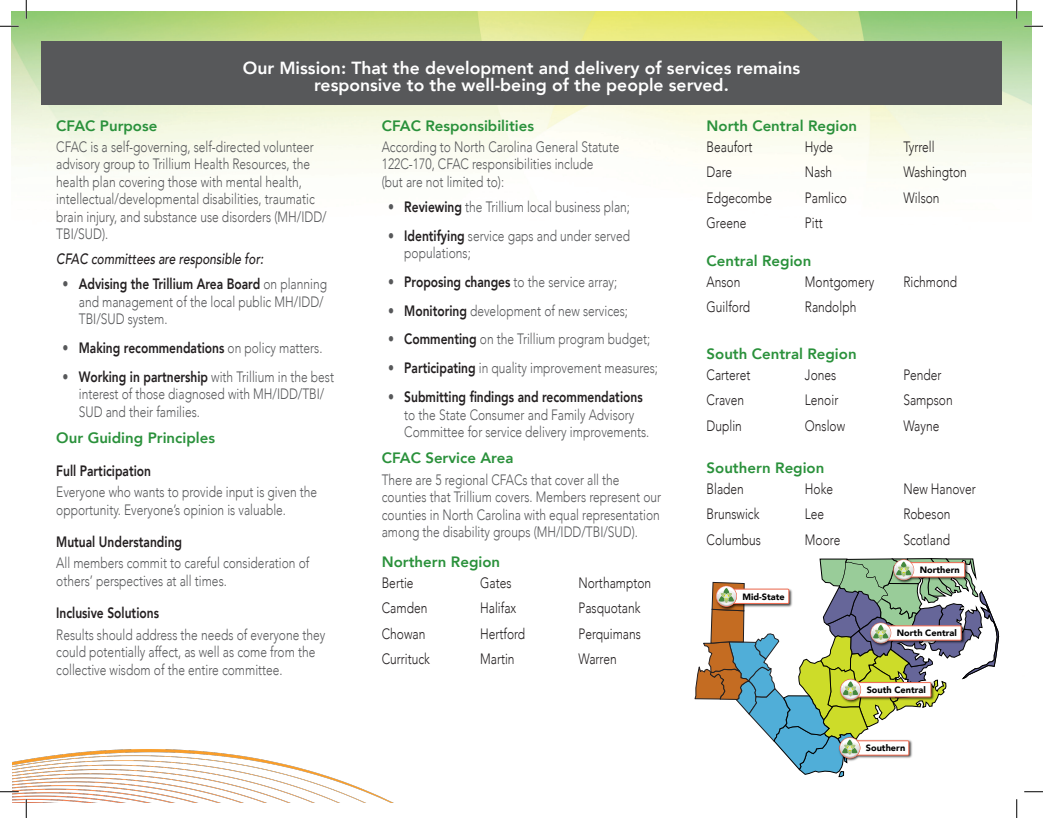
<style>
.page{position:relative;width:1043px;height:818px;background:#fff}
.page>*{position:absolute;margin:0;border:0;box-sizing:border-box;transform-origin:0 0}
.grey__white_all_caps{font:800 17.5px/17.5px "Avenir";color:#fff;text-align:center}
.Body_Text_Document__minon{font:300 15px/17.5px "Avenir";color:#57585a;scale:.8 1}
.Body_Text_Document__Avenir{font:300 15px "Avenir";color:#231f20;scale:.8 1}
.Section_Header__Toc_Header___1{font:800 15px "Avenir";color:#2a913b}
.call_out{font:800 15px "Avenir";color:#231f20;scale:.8 1}
.Bullett_Header{font:italic 500 15px "Avenir";color:#231f20;scale:.8 1}
.t1{font:900 9.12px "Avenir";color:#000}
.s1{font-weight:800;color:#231f20}
.s2{font-weight:300;color:#57585a}
</style>
<div class="page">
<img style="left:11px;top:11px;width:1020px;height:791px">
<img style="left:12px;top:734px;width:415px;height:68px">
<div style="left:41px;top:41px;width:960px;height:63px;background:#57585a"></div>
<img style="left:891px;top:557px;width:78px;height:1px">
<svg style="left:694px;top:558px;width:305px;height:219px"></svg>
<svg style="left:0;top:25px;width:19px;height:2px"></svg>
<svg style="left:1024px;top:25px;width:18px;height:2px"></svg>
<svg style="left:0;top:790px;width:19px;height:2px"></svg>
<svg style="left:1024px;top:790px;width:18px;height:2px"></svg>
<svg style="left:25px;top:0;width:2px;height:19px"></svg>
<svg style="left:25px;top:799px;width:2px;height:19px"></svg>
<svg style="left:1015px;top:0;width:2px;height:19px"></svg>
<svg style="left:1015px;top:799px;width:2px;height:19px"></svg>
<p class="grey__white_all_caps" style="left:243px;top:59px;width:559px">Our Mission: That the development and delivery of services remains responsive to the well-being of the people served.</p>
<p class="Section_Header__Toc_Header___1" style="left:56px;top:114px;width:103px">CFAC Purpose</p>
<p class="Body_Text_Document__minon" style="left:56px;top:138px;width:339px">CFAC is a self-governing, self-directed volunteer advisory group to Trillium Health Resources, the health plan covering those with mental health, intellectual/developmental disabilities, traumatic brain injury, and substance use disorders (MH/IDD/ TBI/SUD).</p>
<p class="Bullett_Header" style="left:56px;top:250px;width:260px">CFAC committees are responsible for:</p>
<p class="Body_Text_Document__minon" style="left:79px;top:275px;width:312px;text-indent:-16px">• <span class="s1">Advising the Trillium Area Board</span> on planning and management of the local public MH/IDD/<br>TBI/SUD system.</p>
<p class="call_out" style="left:62px;top:336px;width:326px"><span class="s2">•</span> Making recommendations <span class="s2">on policy matters.</span></p>
<p class="Body_Text_Document__minon" style="left:79px;top:368px;width:320px;text-indent:-16px">• <span class="s1">Working in partnership</span> with Trillium in the best interest of those diagnosed with MH/IDD/TBI/<br>SUD and their families.</p>
<p class="Section_Header__Toc_Header___1" style="left:56px;top:426px;width:160px">Our Guiding Principles</p>
<p class="call_out" style="left:56px;top:459px;width:120px">Full Participation</p>
<p class="Body_Text_Document__minon" style="left:56px;top:483px;width:328px">Everyone who wants to provide input is given the opportunity. Everyone’s opinion is valuable.</p>
<p class="call_out" style="left:56px;top:530px;width:159px">Mutual Understanding</p>
<p class="Body_Text_Document__minon" style="left:56px;top:554px;width:318px">All members commit to careful consideration of others’ perspectives at all times.</p>
<p class="call_out" style="left:56px;top:601px;width:130px">Inclusive Solutions</p>
<p class="Body_Text_Document__minon" style="left:56px;top:625px;width:338px">Results should address the needs of everyone they could potentially affect, as well as come from the collective wisdom of the entire committee.</p>
<p class="Section_Header__Toc_Header___1" style="left:382px;top:114px;width:154px">CFAC Responsibilities</p>
<p class="Body_Text_Document__minon" style="left:382px;top:138px;width:299px">According to North Carolina General Statute<br>122C-170, CFAC responsibilities include<br>(but are not limited to):</p>
<p class="Body_Text_Document__minon" style="left:388px;top:198px;width:304px">• <span class="s1">Reviewing</span> the Trillium local business plan;</p>
<p class="Body_Text_Document__minon" style="left:404px;top:227px;width:284px;text-indent:-16px">• <span class="s1">Identifying</span> service gaps and under served populations;</p>
<p class="Body_Text_Document__minon" style="left:388px;top:273px;width:288px">• <span class="s1">Proposing changes</span> to the service array;</p>
<p class="Body_Text_Document__minon" style="left:388px;top:302px;width:301px">• <span class="s1">Monitoring</span> development of new services;</p>
<p class="Body_Text_Document__minon" style="left:388px;top:330px;width:329px">• <span class="s1">Commenting</span> on the Trillium program budget;</p>
<p class="Body_Text_Document__minon" style="left:388px;top:359px;width:339px">• <span class="s1">Participating</span> in quality improvement measures;</p>
<p class="Body_Text_Document__minon" style="left:404px;top:388px;width:308px;text-indent:-16px">• <span class="s1">Submitting findings and recommendations </span>to the State Consumer and Family Advisory<br>Committee for service delivery improvements.</p>
<p class="Section_Header__Toc_Header___1" style="left:382px;top:446px;width:133px">CFAC Service Area</p>
<p class="Body_Text_Document__minon" style="left:382px;top:470px;width:351px">There are 5 regional CFACs that cover all the counties that Trillium covers. Members represent our counties in North Carolina with equal representation among the disability groups (MH/IDD/TBI/SUD).</p>
<p class="Section_Header__Toc_Header___1" style="left:382px;top:550px;width:120px">Northern Region</p>
<p class="Body_Text_Document__Avenir" style="left:382px;top:574px;width:41px">Bertie</p>
<p class="Body_Text_Document__Avenir" style="left:382px;top:599px;width:58px">Camden</p>
<p class="Body_Text_Document__Avenir" style="left:382px;top:625px;width:56px">Chowan</p>
<p class="Body_Text_Document__Avenir" style="left:382px;top:650px;width:62px">Currituck</p>
<p class="Body_Text_Document__Avenir" style="left:578px;top:574px;width:92px">Northampton</p>
<p class="Body_Text_Document__Avenir" style="left:578px;top:599px;width:79px">Pasquotank</p>
<p class="Body_Text_Document__Avenir" style="left:578px;top:625px;width:80px">Perquimans</p>
<p class="Body_Text_Document__Avenir" style="left:578px;top:650px;width:49px">Warren</p>
<p class="Body_Text_Document__Avenir" style="left:480px;top:574px;width:41px">Gates</p>
<p class="Body_Text_Document__Avenir" style="left:480px;top:599px;width:47px">Halifax</p>
<p class="Body_Text_Document__Avenir" style="left:480px;top:625px;width:58px">Hertford</p>
<p class="Body_Text_Document__Avenir" style="left:480px;top:650px;width:45px">Martin</p>
<p class="Section_Header__Toc_Header___1" style="left:706px;top:114px;width:152px">North Central Region</p>
<p class="Body_Text_Document__Avenir" style="left:706px;top:137px;width:59px">Beaufort</p>
<p class="Body_Text_Document__Avenir" style="left:706px;top:163px;width:33px">Dare</p>
<p class="Body_Text_Document__Avenir" style="left:706px;top:188px;width:83px">Edgecombe</p>
<p class="Body_Text_Document__Avenir" style="left:706px;top:214px;width:51px">Greene</p>
<p class="Body_Text_Document__Avenir" style="left:805px;top:137px;width:37px">Hyde</p>
<p class="Body_Text_Document__Avenir" style="left:805px;top:163px;width:36px">Nash</p>
<p class="Body_Text_Document__Avenir" style="left:805px;top:188px;width:54px">Pamlico</p>
<p class="Body_Text_Document__Avenir" style="left:805px;top:214px;width:24px">Pitt</p>
<p class="Section_Header__Toc_Header___1" style="left:706px;top:249px;width:106px">Central Region</p>
<p class="Body_Text_Document__Avenir" style="left:706px;top:272px;width:44px">Anson</p>
<p class="Body_Text_Document__Avenir" style="left:706px;top:298px;width:56px">Guilford</p>
<p class="Body_Text_Document__Avenir" style="left:805px;top:272px;width:88px">Montgomery</p>
<p class="Body_Text_Document__Avenir" style="left:805px;top:298px;width:66px">Randolph</p>
<p class="Section_Header__Toc_Header___1" style="left:706px;top:342px;width:151px">South Central Region</p>
<p class="Body_Text_Document__Avenir" style="left:706px;top:366px;width:56px">Carteret</p>
<p class="Body_Text_Document__Avenir" style="left:706px;top:391px;width:48px">Craven</p>
<p class="Body_Text_Document__Avenir" style="left:706px;top:417px;width:46px">Duplin</p>
<p class="Body_Text_Document__Avenir" style="left:805px;top:366px;width:41px">Jones</p>
<p class="Body_Text_Document__Avenir" style="left:805px;top:391px;width:43px">Lenoir</p>
<p class="Body_Text_Document__Avenir" style="left:805px;top:417px;width:52px">Onslow</p>
<p class="Section_Header__Toc_Header___1" style="left:706px;top:456px;width:119px">Southern Region</p>
<p class="Body_Text_Document__Avenir" style="left:706px;top:479px;width:48px">Bladen</p>
<p class="Body_Text_Document__Avenir" style="left:706px;top:505px;width:68px">Brunswick</p>
<p class="Body_Text_Document__Avenir" style="left:706px;top:530px;width:70px">Columbus</p>
<p class="Body_Text_Document__Avenir" style="left:805px;top:479px;width:37px">Hoke</p>
<p class="Body_Text_Document__Avenir" style="left:805px;top:505px;width:26px">Lee</p>
<p class="Body_Text_Document__Avenir" style="left:805px;top:530px;width:46px">Moore</p>
<p class="t1" style="left:742px;top:588px;width:44px">Mid-State</p>
<p class="Body_Text_Document__Avenir" style="left:903px;top:137px;width:41px">Tyrrell</p>
<p class="Body_Text_Document__Avenir" style="left:903px;top:163px;width:81px">Washington</p>
<p class="Body_Text_Document__Avenir" style="left:903px;top:188px;width:47px">Wilson</p>
<p class="Body_Text_Document__Avenir" style="left:903px;top:272px;width:69px">Richmond</p>
<p class="Body_Text_Document__Avenir" style="left:903px;top:366px;width:49px">Pender</p>
<p class="Body_Text_Document__Avenir" style="left:903px;top:391px;width:63px">Sampson</p>
<p class="Body_Text_Document__Avenir" style="left:903px;top:417px;width:47px">Wayne</p>
<p class="Body_Text_Document__Avenir" style="left:903px;top:479px;width:92px">New Hanover</p>
<p class="Body_Text_Document__Avenir" style="left:903px;top:505px;width:60px">Robeson</p>
<p class="Body_Text_Document__Avenir" style="left:903px;top:530px;width:60px">Scotland</p>
<p class="t1" style="left:919px;top:562px;width:42px">Northern</p>
<p class="t1" style="left:896px;top:625px;width:61px">North Central</p>
<p class="t1" style="left:866px;top:682px;width:61px">South Central</p>
<p class="t1" style="left:866px;top:740px;width:41px">Southern</p>
</div>
